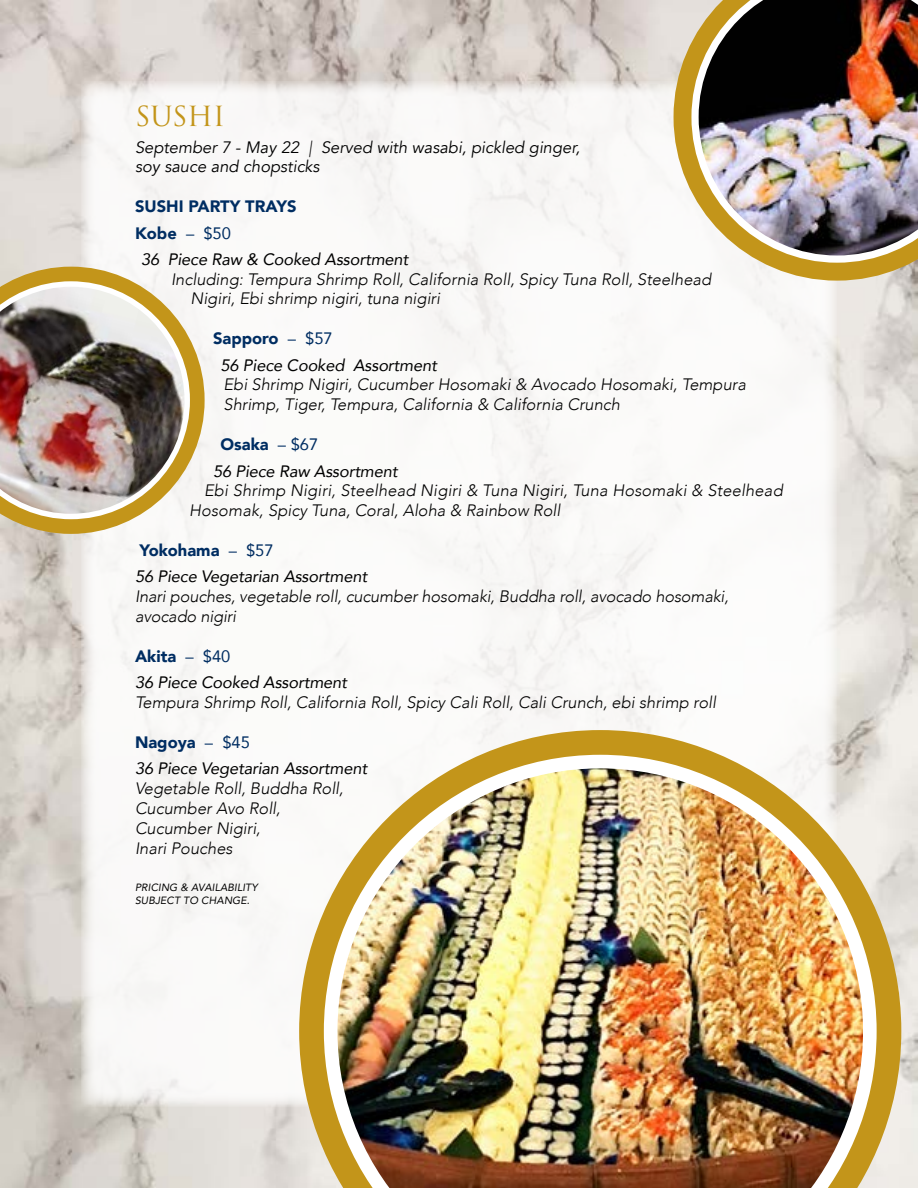
<style>
.page{position:relative;width:918px;height:1188px;background:#fff}
.page>*{position:absolute;margin:0;border:0;box-sizing:border-box;transform-origin:0 0}
.t1{font:27px "Trajan Pro 3";letter-spacing:-.01em;color:#c3951a}
.t2{font:italic 300 16.5px/19.8px "Avenir";color:#000}
.t3{font:italic 16.5px/26.2px "Avenir";letter-spacing:-.01em;color:#000}
.t4{font:italic 16.5px/19.8px "Avenir";color:#000}
.t5{font:900 16.5px "Avenir";color:#002d62}
.t6{font:italic 10.5px/13.5px "Avenir";letter-spacing:.01em;color:#000}
.s1{font-weight:300}
.s2{font-weight:400}
.s3{font-weight:900;font-style:normal;color:#002d62}
.s4{font-style:normal;color:#002d62}
</style>
<div class="page">
<img style="left:0;top:0;width:918px;height:1188px">
<div style="left:81px;top:81px;width:756px;height:1026px;background:#fff"></div>
<svg style="left:299px;top:730px;width:602px;height:458px"></svg>
<img style="left:324px;top:755px;width:553px;height:433px">
<svg style="left:674px;top:0;width:244px;height:281px"></svg>
<img style="left:691px;top:0;width:227px;height:263px">
<svg style="left:0;top:267px;width:205px;height:267px"></svg>
<img style="left:0;top:281px;width:190px;height:238px">
<h1 class="t1" style="left:135px;top:98px;width:91px">SUSHI</h1>
<p class="t4" style="left:135px;top:137px;width:446px">September 7 - May 22 <span class="s1">|</span> Served with wasabi, pickled ginger, soy sauce and chopsticks</p>
<p class="t5" style="left:135px;top:192px;width:163px">SUSHI PARTY TRAYS</p>
<p class="t5" style="left:135px;top:219px;width:97px">Kobe <span class="s2">– $50</span></p>
<p class="t3" style="left:141px;top:246px;width:269px">36 Piece Raw &amp; Cooked Assortment</p>
<p class="t2" style="left:191px;top:269px;width:522px;text-indent:-20px">Including: Tempura Shrimp Roll, California Roll, Spicy Tuna Roll, Steelhead<br>Nigiri, Ebi shrimp nigiri, tuna nigiri</p>
<p class="t3" style="left:221px;top:325px;width:218px;text-indent:-8px"><span class="s3">Sapporo</span> <span class="s4">– $57<br></span>56 Piece Cooked Assortment</p>
<p class="t2" style="left:224px;top:375px;width:524px">Ebi Shrimp Nigiri, Cucumber Hosomaki &amp; Avocado Hosomaki, Tempura<br>Shrimp, Tiger, Tempura, California &amp; California Crunch</p>
<p class="t3" style="left:213px;top:431px;width:186px;text-indent:8px"><span class="s3">Osaka</span> <span class="s4">– $67<br></span>56 Piece Raw Assortment</p>
<p class="t2" style="left:189px;top:481px;width:595px;text-indent:15px">Ebi Shrimp Nigiri, Steelhead Nigiri &amp; Tuna Nigiri, Tuna Hosomaki &amp; Steelhead<br>Hosomak, Spicy Tuna, Coral, Aloha &amp; Rainbow Roll</p>
<p class="t3" style="left:135px;top:537px;width:234px"><span class="s3">Yokohama</span> <span class="s4">– $57<br></span>56 Piece Vegetarian Assortment</p>
<p class="t2" style="left:135px;top:587px;width:595px">Inari pouches, vegetable roll, cucumber hosomaki, Buddha roll, avocado hosomaki, avocado nigiri</p>
<p class="t3" style="left:135px;top:643px;width:214px"><span class="s3">Akita</span> <span class="s4">– $40<br></span>36 Piece Cooked Assortment</p>
<p class="t2" style="left:135px;top:693px;width:583px">Tempura Shrimp Roll, California Roll, Spicy Cali Roll, Cali Crunch, ebi shrimp roll</p>
<p class="t3" style="left:135px;top:729px;width:234px"><span class="s3">Nagoya</span> <span class="s4">– $45<br></span>36 Piece Vegetarian Assortment</p>
<p class="t2" style="left:135px;top:779px;width:210px">Vegetable Roll, Buddha Roll,<br>Cucumber Avo Roll,<br>Cucumber Nigiri,<br>Inari Pouches</p>
<p class="t6" style="left:135px;top:880px;width:124px">PRICING &amp; AVAILABILITY<br>SUBJECT TO CHANGE.</p>
</div>
